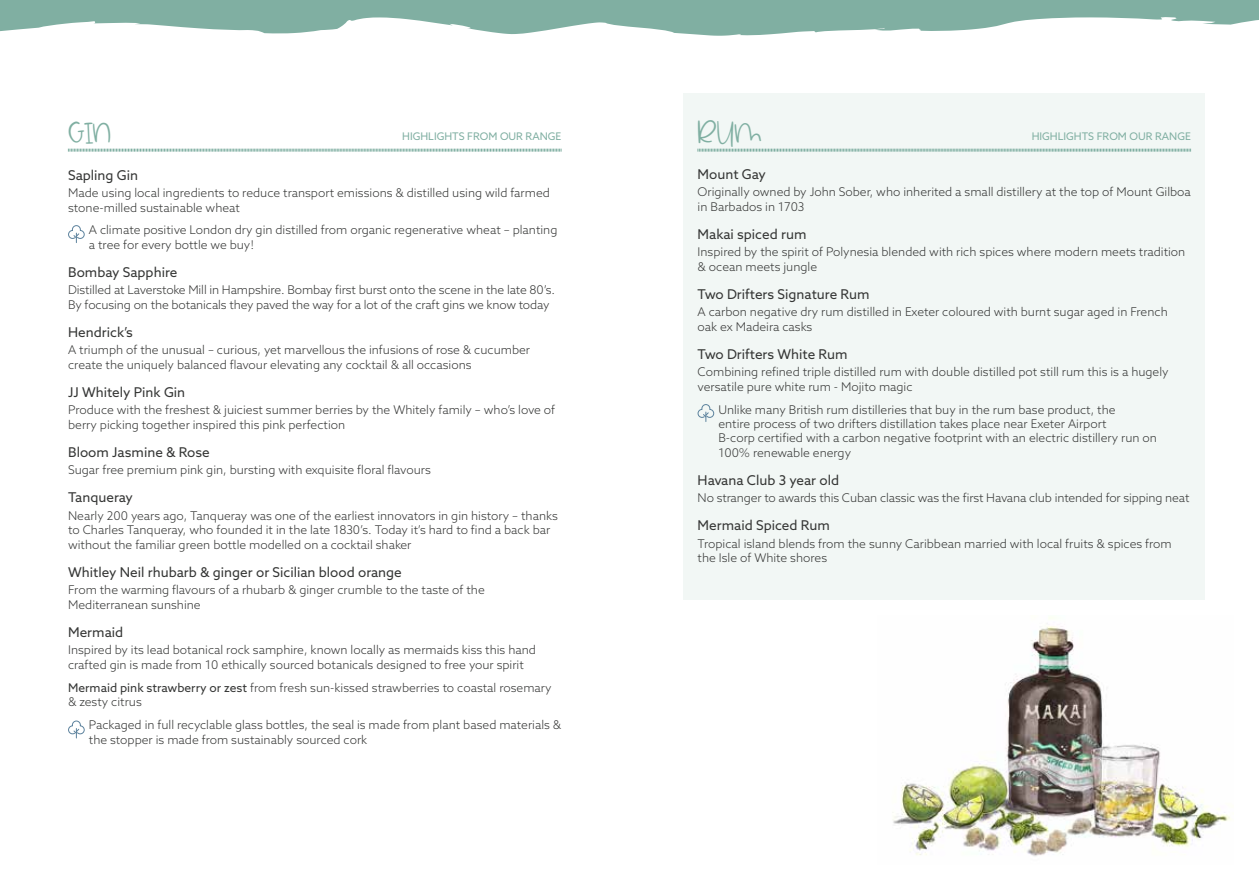
<style>
.page{position:relative;width:1259px;height:893px;background:#fff}
.page>*{position:absolute;margin:0;border:0;box-sizing:border-box;transform-origin:0 0}
.t1{font:16.5px "Lemon Drop";letter-spacing:-.025em;color:#80afa2}
.t2{font:13.5px "Azo Sans";color:#353635}
.t3{font:300 12px/14.4px "Azo Sans";color:#353635}
.t4{font:10.5px "Azo Sans";color:#80afa2}
.s1{font-weight:400}
</style>
<div class="page">
<img style="left:892px;top:617px;width:339px;height:239px">
<div style="left:683px;top:94px;width:522px;height:506px;background:#f2f7f5"></div>
<svg style="left:68px;top:148px;width:493px;height:4px;background:#bed6cf"></svg>
<svg style="left:0;top:0;width:1259px;height:36px;fill:#80afa2"></svg>
<svg style="left:68px;top:225px;width:17px;height:18px"></svg>
<svg style="left:68px;top:720px;width:17px;height:18px"></svg>
<svg style="left:697px;top:148px;width:494px;height:4px;background:#b8d2ca"></svg>
<svg style="left:697px;top:404px;width:17px;height:18px"></svg>
<h1 class="t1" style="left:68px;top:124px;width:44px">GIN</h1>
<p class="t4" style="left:402px;top:129px;width:161px">HIGHLIGHTS FROM OUR RANGE</p>
<p class="t2" style="left:68px;top:166px;width:72px">Sapling Gin</p>
<p class="t3" style="left:68px;top:186px;width:483px">Made using local ingredients to reduce transport emissions &amp; distilled using wild farmed stone-milled sustainable wheat</p>
<p class="t3" style="left:89px;top:223px;width:470px">A climate positive London dry gin distilled from organic regenerative wheat – planting a tree for every bottle we buy!</p>
<p class="t2" style="left:68px;top:263px;width:111px">Bombay Sapphire</p>
<p class="t3" style="left:68px;top:283px;width:488px">Distilled at Laverstoke Mill in Hampshire. Bombay first burst onto the scene in the late 80’s.<br>By focusing on the botanicals they paved the way for a lot of the craft gins we know today</p>
<p class="t2" style="left:68px;top:323px;width:66px">Hendrick’s</p>
<p class="t3" style="left:68px;top:343px;width:463px">A triumph of the unusual – curious, yet marvellous the infusions of rose &amp; cucumber create the uniquely balanced flavour elevating any cocktail &amp; all occasions</p>
<p class="t2" style="left:68px;top:383px;width:119px">JJ Whitely Pink Gin</p>
<p class="t3" style="left:68px;top:403px;width:488px">Produce with the freshest &amp; juiciest summer berries by the Whitely family – who’s love of berry picking together inspired this pink perfection</p>
<p class="t2" style="left:68px;top:443px;width:143px">Bloom Jasmine &amp; Rose</p>
<p class="t3" style="left:68px;top:463px;width:364px">Sugar free premium pink gin, bursting with exquisite floral flavours</p>
<p class="t2" style="left:68px;top:489px;width:66px">Tanqueray</p>
<p class="t3" style="left:68px;top:508px;width:491px">Nearly 200 years ago, Tanqueray was one of the earliest innovators in gin history – thanks to Charles Tanqueray, who founded it in the late 1830’s. Today it’s hard to find a back bar without the familiar green bottle modelled on a cocktail shaker</p>
<p class="t2" style="left:68px;top:563px;width:335px">Whitley Neil rhubarb &amp; ginger or Sicilian blood orange</p>
<p class="t3" style="left:68px;top:583px;width:418px">From the warming flavours of a rhubarb &amp; ginger crumble to the taste of the<br>Mediterranean sunshine</p>
<p class="t2" style="left:68px;top:623px;width:57px">Mermaid</p>
<p class="t3" style="left:68px;top:643px;width:469px">Inspired by its lead botanical rock samphire, known locally as mermaids kiss this hand crafted gin is made from 10 ethically sourced botanicals designed to free your spirit</p>
<p class="t3" style="left:68px;top:680px;width:485px"><span class="s1">Mermaid pink strawberry or zest</span> from fresh sun-kissed strawberries to coastal rosemary &amp; zesty citrus</p>
<p class="t3" style="left:89px;top:717px;width:474px">Packaged in full recyclable glass bottles, the seal is made from plant based materials &amp; the stopper is made from sustainably sourced cork</p>
<h1 class="t1" style="left:697px;top:124px;width:65px">RUM</h1>
<p class="t4" style="left:1031px;top:129px;width:161px">HIGHLIGHTS FROM OUR RANGE</p>
<p class="t2" style="left:697px;top:165px;width:70px">Mount Gay</p>
<p class="t3" style="left:697px;top:185px;width:495px">Originally owned by John Sober, who inherited a small distillery at the top of Mount Gilboa in Barbados in 1703</p>
<p class="t2" style="left:697px;top:225px;width:110px">Makai spiced rum</p>
<p class="t3" style="left:697px;top:245px;width:489px">Inspired by the spirit of Polynesia blended with rich spices where modern meets tradition &amp; ocean meets jungle</p>
<p class="t2" style="left:697px;top:285px;width:173px">Two Drifters Signature Rum</p>
<p class="t3" style="left:697px;top:305px;width:472px">A carbon negative dry rum distilled in Exeter coloured with burnt sugar aged in French oak ex Madeira casks</p>
<p class="t2" style="left:697px;top:345px;width:151px">Two Drifters White Rum</p>
<p class="t3" style="left:697px;top:365px;width:472px">Combining refined triple distilled rum with double distilled pot still rum this is a hugely versatile pure white rum - Mojito magic</p>
<p class="t3" style="left:718px;top:402px;width:440px">Unlike many British rum distilleries that buy in the rum base product, the<br>entire process of two drifters distillation takes place near Exeter Airport<br>B-corp certified with a carbon negative footprint with an electric distillery run on 100% renewable energy</p>
<p class="t2" style="left:697px;top:471px;width:143px">Havana Club 3 year old</p>
<p class="t3" style="left:697px;top:491px;width:493px">No stranger to awards this Cuban classic was the first Havana club intended for sipping neat</p>
<p class="t2" style="left:697px;top:517px;width:134px">Mermaid Spiced Rum</p>
<p class="t3" style="left:697px;top:536px;width:476px">Tropical island blends from the sunny Caribbean married with local fruits &amp; spices from the Isle of White shores</p>
</div>
